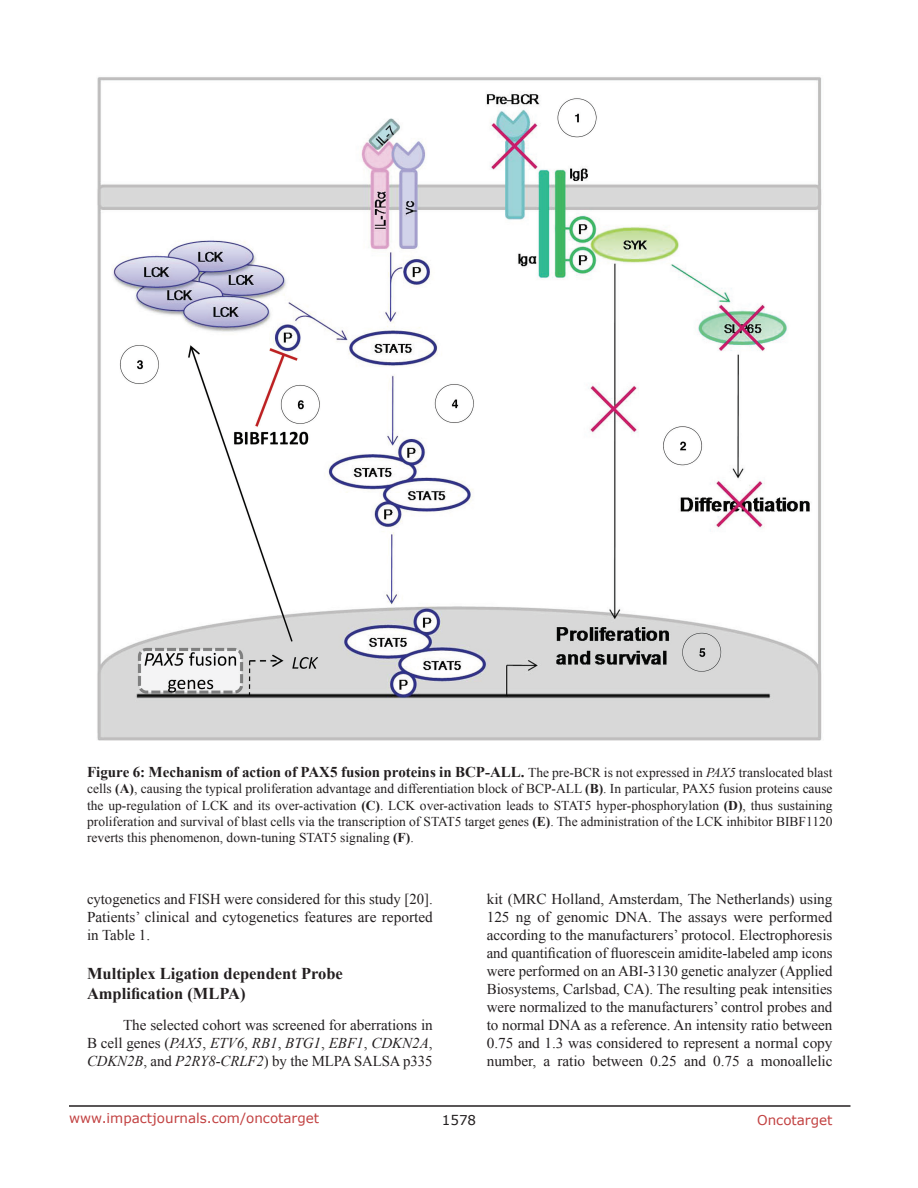
<style>
.page{position:relative;width:918px;height:1188px;background:#fff}
.page>*{position:absolute;margin:0;border:0;box-sizing:border-box;transform-origin:0 0}
.SubHeading{font:700 16.5px/19.8px "Times New Roman";color:#231f20}
.BodyText{font:15px/18px "Times New Roman";letter-spacing:-.005em;color:#231f20;text-align:justify}
.FigureText{font:700 15px "Times New Roman";color:#231f20}
.FigureText-2{font:13.5px/16.2px "Times New Roman";color:#231f20;text-align:justify}
.t1{font:13.5px "Verdana";color:#c24141}
.t2{font:13.5px "Verdana";color:#231f20}
.s1{font-weight:400;font-size:13.5px}
.s2{font-weight:400;font-style:italic;font-size:13.5px}
.s3{font-weight:700}
.s4{font-style:italic}
</style>
<div class="page">
<hr style="left:69px;top:1105px;width:781px;height:2px;background:#231f20">
<img style="left:97px;top:77px;width:725px;height:663px">
<p class="FigureText" style="left:87px;top:762px;width:747px">Figure 6: Mechanism of action of PAX5 fusion proteins in BCP-ALL. <span class="s1">The pre-BCR is not expressed in</span> <span class="s2">PAX5</span> <span class="s1">translocated blast</span></p>
<p class="FigureText-2" style="left:87px;top:781px;width:747px">cells <span class="s3">(A)</span>, causing the typical proliferation advantage and differentiation block of BCP-ALL <span class="s3">(B)</span>. In particular, PAX5 fusion proteins cause the up-regulation of LCK and its over-activation <span class="s3">(C)</span>. LCK over-activation leads to STAT5 hyper-phosphorylation <span class="s3">(D)</span>, thus sustaining proliferation and survival of blast cells via the transcription of STAT5 target genes <span class="s3">(E)</span>. The administration of the LCK inhibitor BIBF1120 reverts this phenomenon, down-tuning STAT5 signaling <span class="s3">(F)</span>.</p>
<p class="BodyText" style="left:87px;top:890px;width:347px">cytogenetics and FISH were considered for this study [20].<br>Patients’ clinical and cytogenetics features are reported in Table 1.</p>
<p class="SubHeading" style="left:87px;top:963px;width:257px">Multiplex Ligation dependent Probe<br>Amplification (MLPA)</p>
<p class="BodyText" style="left:87px;top:1016px;width:347px;text-indent:36px">The selected cohort was screened for aberrations in B cell genes (<span class="s4">PAX5</span>, <span class="s4">ETV6</span>, <span class="s4">RB1</span>, <span class="s4">BTG1</span>, <span class="s4">EBF1</span>, <span class="s4">CDKN2A</span>, <span class="s4">CDKN2B</span>, and <span class="s4">P2RY8-CRLF2</span>) by the MLPA SALSA p335</p>
<p class="BodyText" style="left:487px;top:890px;width:347px">kit (MRC Holland, Amsterdam, The Netherlands) using 125 ng of genomic DNA. The assays were performed according to the manufacturers’ protocol. Electrophoresis and quantification of fluorescein amidite-labeled amp icons were performed on an ABI-3130 genetic analyzer (Applied Biosystems, Carlsbad, CA). The resulting peak intensities were normalized to the manufacturers’ control probes and to normal DNA as a reference. An intensity ratio between 0.75 and 1.3 was considered to represent a normal copy number, a ratio between 0.25 and 0.75 a monoallelic</p>
<p class="t1" style="left:69px;top:1109px;width:252px">www.impactjournals.com/oncotarget</p>
<p class="t2" style="left:442px;top:1111px;width:36px">1578</p>
<p class="t1" style="left:757px;top:1111px;width:77px">Oncotarget</p>
</div>
